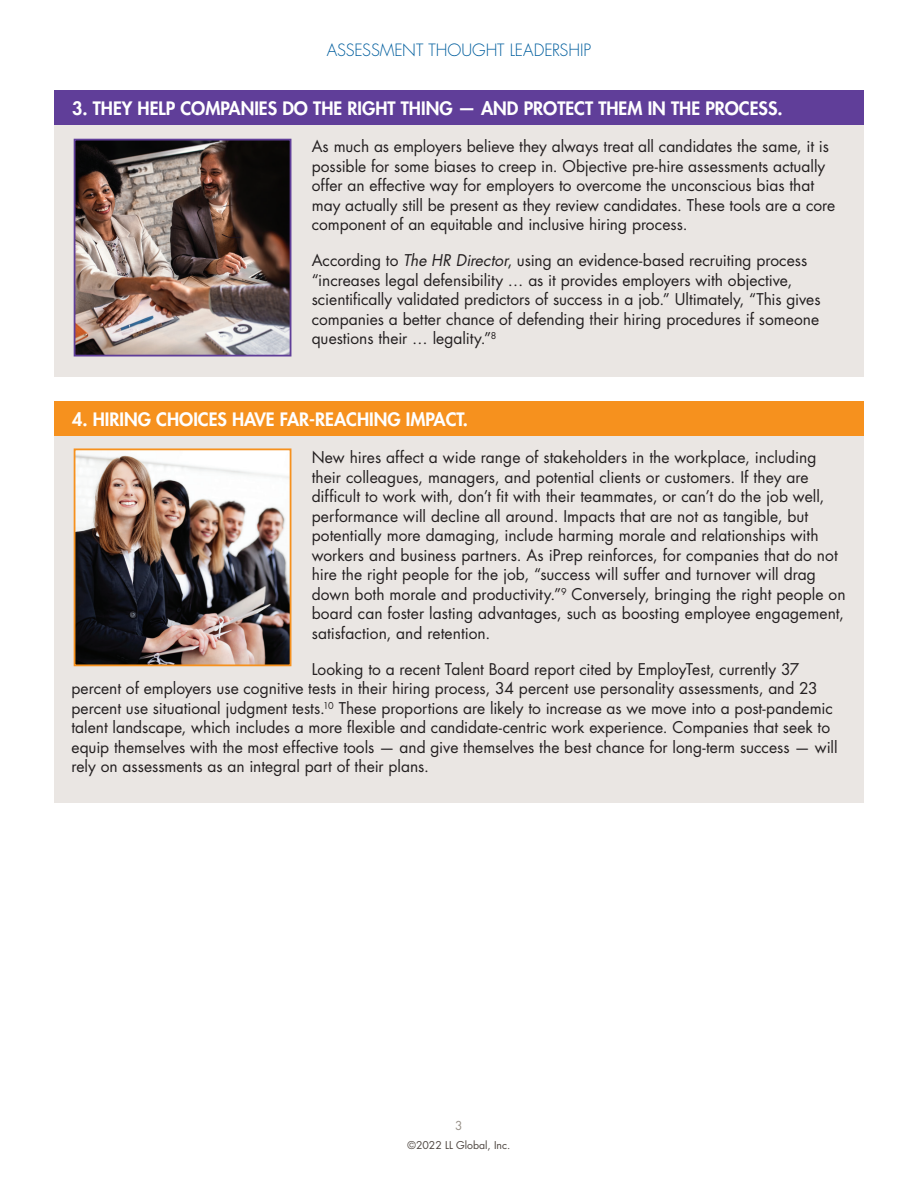
<style>
.page{position:relative;width:918px;height:1188px;background:#fff}
.page>*{position:absolute;margin:0;border:0;box-sizing:border-box;transform-origin:0 0}
.t1{font:800 18px "Futura Std";color:#fff}
.t2{font:300 16.5px "Futura Std";letter-spacing:-.005em;color:#005e9e}
.t3{font:15.75px/19.5px "Futura Std";color:#231f20}
.t4{font:12px "Futura Std";color:#989189}
.t5{font:10.5px "Futura Std";color:#4d453f}
.s1{font-style:italic}
</style>
<div class="page">
<div style="left:55px;top:91px;width:809px;height:285px;background:#eae6e3"></div>
<div style="left:54px;top:90px;width:810px;height:34px;background:#603e99"></div>
<img style="left:77px;top:142px;width:211px;height:212px">
<div style="left:74px;top:139px;width:217px;height:218px;border:2px solid #603e99"></div>
<div style="left:55px;top:402px;width:809px;height:400px;background:#eae6e3"></div>
<div style="left:54px;top:401px;width:810px;height:35px;background:#f6911e"></div>
<img style="left:77px;top:451px;width:211px;height:212px">
<div style="left:74px;top:448px;width:217px;height:218px;border:2px solid #f6911e"></div>
<p class="t2" style="left:327px;top:40px;width:266px">ASSESSMENT THOUGHT LEADERSHIP</p>
<p class="t1" style="left:72px;top:97px;width:712px">3. THEY HELP COMPANIES DO THE RIGHT THING — AND PROTECT THEM IN THE PROCESS.</p>
<p class="t3" style="left:312px;top:137px;width:525px">As much as employers believe they always treat all candidates the same, it is possible for some biases to creep in. Objective pre-hire assessments actually offer an effective way for employers to overcome the unconscious bias that may actually still be present as they review candidates. These tools are a core component of an equitable and inclusive hiring process.</p>
<p class="t3" style="left:312px;top:251px;width:510px">According to <span class="s1">The HR Director</span>, using an evidence-based recruiting process “increases legal defensibility … as it provides employers with objective, scientifically validated predictors of success in a job.” Ultimately, “This gives companies a better chance of defending their hiring procedures if someone questions their … legality.”<sup>8</sup></p>
<p class="t1" style="left:72px;top:408px;width:398px">4. HIRING CHOICES HAVE FAR-REACHING IMPACT.</p>
<p class="t3" style="left:312px;top:448px;width:535px">New hires affect a wide range of stakeholders in the workplace, including their colleagues, managers, and potential clients or customers. If they are difficult to work with, don’t fit with their teammates, or can’t do the job well, performance will decline all around. Impacts that are not as tangible, but potentially more damaging, include harming morale and relationships with workers and business partners. As iPrep reinforces, for companies that do not hire the right people for the job, “success will suffer and turnover will drag down both morale and productivity.”<sup>9</sup> Conversely, bringing the right people on board can foster lasting advantages, such as boosting employee engagement, satisfaction, and retention.</p>
<p class="t3" style="left:72px;top:660px;width:768px;text-indent:240px">Looking to a recent Talent Board report cited by EmployTest, currently 37 percent of employers use cognitive tests in their hiring process, 34 percent use personality assessments, and 23 percent use situational judgment tests.<sup>10</sup> These proportions are likely to increase as we move into a post-pandemic talent landscape, which includes a more flexible and candidate-centric work experience. Companies that seek to equip themselves with the most effective tools — and give themselves the best chance for long-term success — will rely on assessments as an integral part of their plans.</p>
<p class="t4" style="left:455px;top:1118px;width:9px">3</p>
<p class="t5" style="left:408px;top:1138px;width:104px">©2022 LL Global, Inc.</p>
</div>
